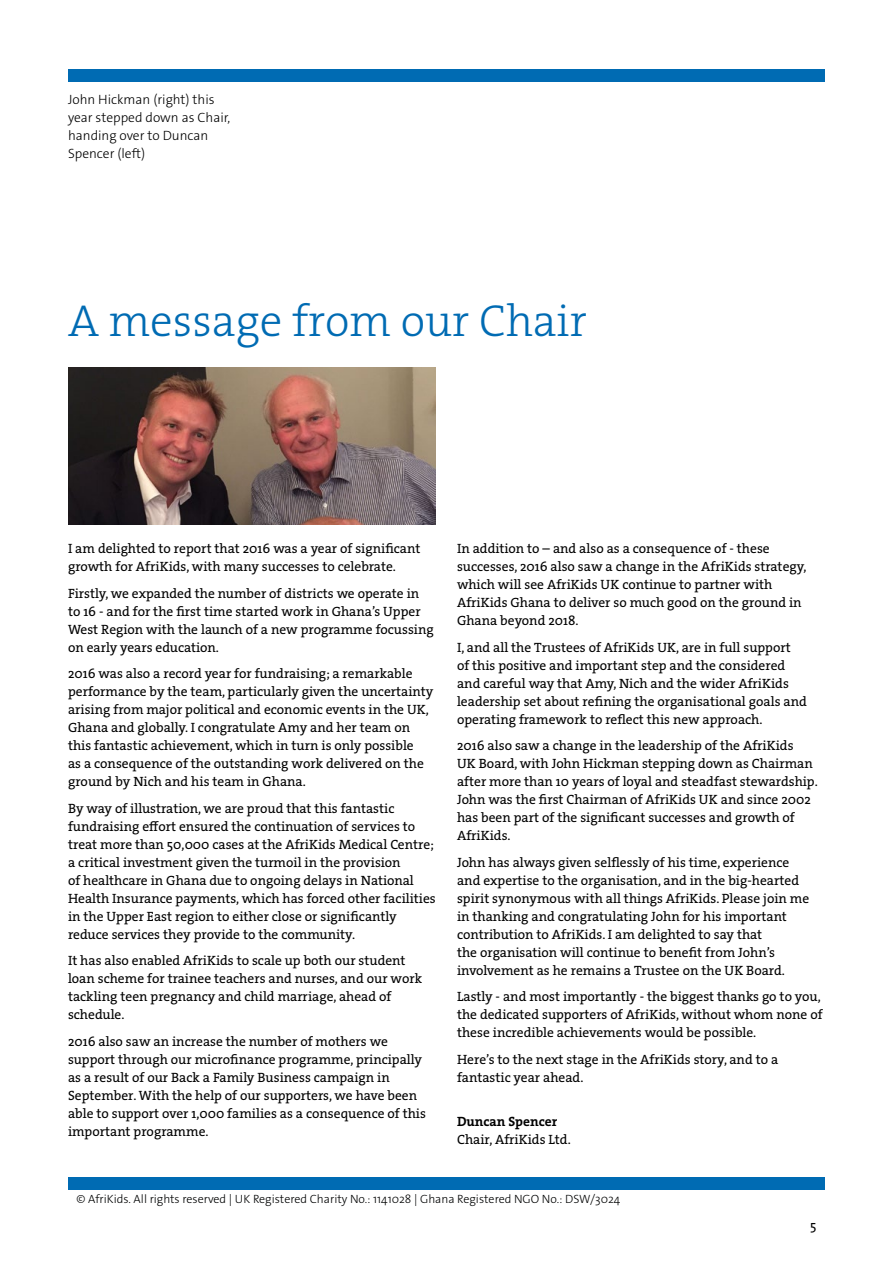
<style>
.page{position:relative;width:893px;height:1263px;background:#fff}
.page>*{position:absolute;margin:0;border:0;box-sizing:border-box;transform-origin:0 0}
.t1{font:45px "The Serif HP3 Lig";color:#006bb3}
.t2{font:13.5px/18px "The Serif HP5 Plain";color:#000}
.t3{font:300 13.5px/18px "The Sans Os F";color:#000}
.t4{font:13.5px "The Serif HP7 Bld";color:#000}
.t5{font:13.5px "The Sans Os F";color:#000}
.t6{font:300 12px "The Sans Os F";color:#010202}
</style>
<div class="page">
<div style="left:68px;top:69px;width:757px;height:12px;background:#006bb3"></div>
<div style="left:68px;top:1177px;width:757px;height:13px;background:#006bb3"></div>
<img style="left:68px;top:368px;width:368px;height:156px">
<p class="t3" style="left:68px;top:90px;width:164px">John Hickman (right) this year stepped down as Chair, handing over to Duncan<br>Spencer (left)</p>
<h1 class="t1" style="left:68px;top:292px;width:520px">A message from our Chair</h1>
<p class="t2" style="left:68px;top:540px;width:354px">I am delighted to report that 2016 was a year of significant growth for AfriKids, with many successes to celebrate.</p>
<p class="t2" style="left:68px;top:584px;width:367px">Firstly, we expanded the number of districts we operate in to 16 - and for the first time started work in Ghana’s Upper West Region with the launch of a new programme focussing on early years education.</p>
<p class="t2" style="left:68px;top:665px;width:367px">2016 was also a record year for fundraising; a remarkable performance by the team, particularly given the uncertainty arising from major political and economic events in the UK, Ghana and globally. I congratulate Amy and her team on this fantastic achievement, which in turn is only possible<br>as a consequence of the outstanding work delivered on the ground by Nich and his team in Ghana.</p>
<p class="t2" style="left:68px;top:799px;width:369px">By way of illustration, we are proud that this fantastic fundraising effort ensured the continuation of services to treat more than 50,000 cases at the AfriKids Medical Centre; a critical investment given the turmoil in the provision<br>of healthcare in Ghana due to ongoing delays in National Health Insurance payments, which has forced other facilities in the Upper East region to either close or significantly reduce services they provide to the community.</p>
<p class="t2" style="left:68px;top:952px;width:356px">It has also enabled AfriKids to scale up both our student loan scheme for trainee teachers and nurses, and our work tackling teen pregnancy and child marriage, ahead of schedule.</p>
<p class="t2" style="left:68px;top:1032px;width:359px">2016 also saw an increase the number of mothers we support through our microfinance programme, principally as a result of our Back a Family Business campaign in September. With the help of our supporters, we have been able to support over 1,000 families as a consequence of this important programme.</p>
<p class="t2" style="left:457px;top:540px;width:351px">In addition to – and also as a consequence of - these successes, 2016 also saw a change in the AfriKids strategy, which will see AfriKids UK continue to partner with AfriKids Ghana to deliver so much good on the ground in Ghana beyond 2018.</p>
<p class="t2" style="left:457px;top:638px;width:351px">I, and all the Trustees of AfriKids UK, are in full support<br>of this positive and important step and the considered and careful way that Amy, Nich and the wider AfriKids leadership set about refining the organisational goals and operating framework to reflect this new approach.</p>
<p class="t2" style="left:457px;top:737px;width:362px">2016 also saw a change in the leadership of the AfriKids<br>UK Board, with John Hickman stepping down as Chairman after more than 10 years of loyal and steadfast stewardship.<br>John was the first Chairman of AfriKids UK and since 2002 has been part of the significant successes and growth of AfriKids.</p>
<p class="t2" style="left:457px;top:853px;width:354px">John has always given selflessly of his time, experience and expertise to the organisation, and in the big-hearted spirit synonymous with all things AfriKids. Please join me in thanking and congratulating John for his important contribution to AfriKids. I am delighted to say that<br>the organisation will continue to benefit from John’s involvement as he remains a Trustee on the UK Board.</p>
<p class="t2" style="left:457px;top:987px;width:367px">Lastly - and most importantly - the biggest thanks go to you, the dedicated supporters of AfriKids, without whom none of these incredible achievements would be possible.</p>
<p class="t2" style="left:457px;top:1050px;width:323px">Here’s to the next stage in the AfriKids story, and to a fantastic year ahead.</p>
<p class="t4" style="left:457px;top:1112px;width:102px">Duncan Spencer</p>
<p class="t2" style="left:457px;top:1130px;width:115px">Chair, AfriKids Ltd.</p>
<p class="t6" style="left:77px;top:1191px;width:545px">© AfriKids. All rights reserved | UK Registered Charity No.: 1141028 | Ghana Registered NGO No.: DSW/3024</p>
<p class="t5" style="left:810px;top:1216px;width:8px">5</p>
</div>
